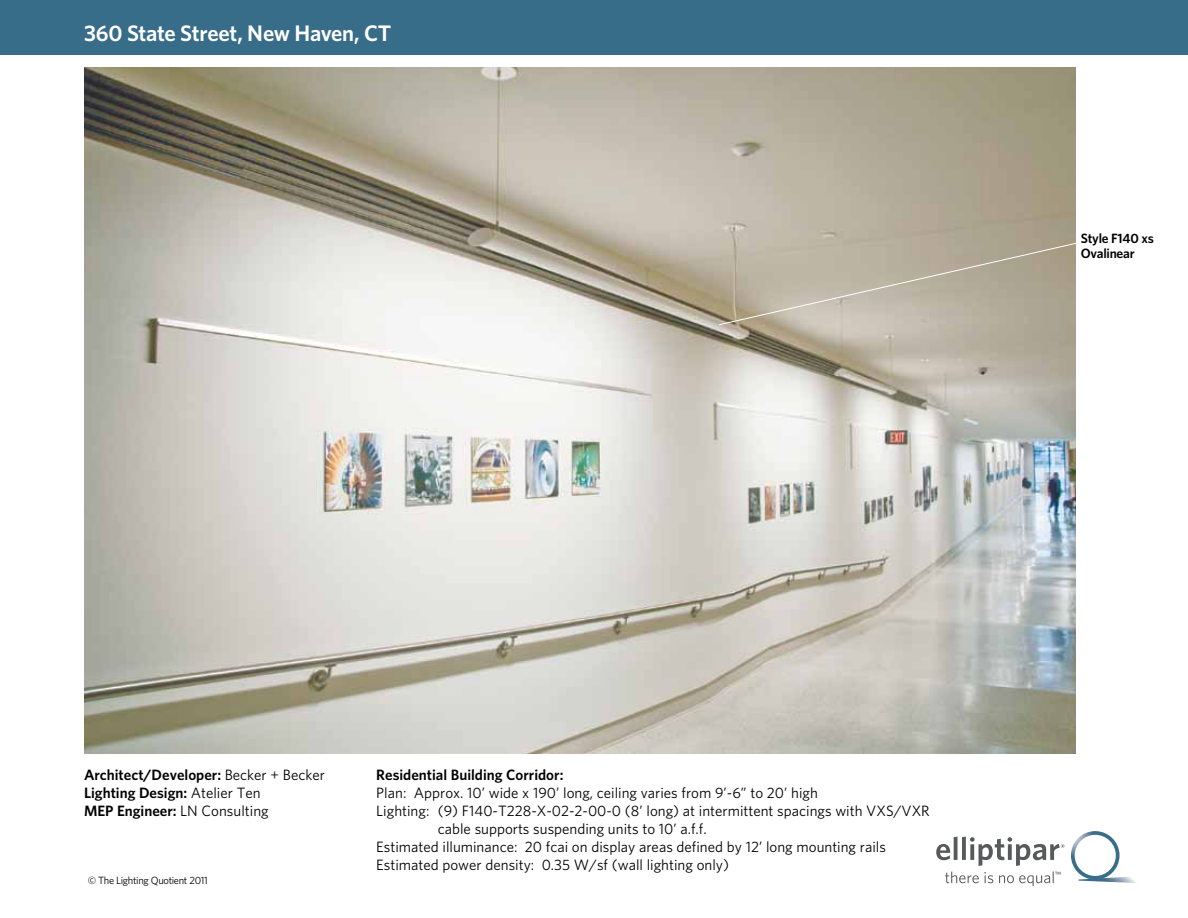
<style>
.page{position:relative;width:1188px;height:918px;background:#fff}
.page>*{position:absolute;margin:0;border:0;box-sizing:border-box;transform-origin:0 0}
.t1{font:600 22.5px "Whitney";letter-spacing:-.015em;color:#fff}
.t2{font:15px "Whitney";color:#000}
.t3{font:600 15px/18px "Whitney";color:#000}
.t4{font:600 13.5px/15px "Whitney";letter-spacing:-.02em;color:#000}
.t5{font:10.5px "Whitney";letter-spacing:-.03em;color:#000}
.s1{font-weight:400}
</style>
<div class="page">
<div style="left:0;top:0;width:1188px;height:54px;background:#386d8a"></div>
<img style="left:85px;top:67px;width:991px;height:686px">
<svg style="left:718px;top:242px;width:358px;height:84px;background:#b8b09f"></svg>
<svg style="left:1071px;top:831px;width:66px;height:52px"></svg>
<svg style="left:936px;top:837px;width:128px;height:49px"></svg>
<h1 class="t1" style="left:84px;top:18px;width:309px">360 State Street, New Haven, CT</h1>
<p class="t4" style="left:1081px;top:230px;width:74px">Style F140 xs<br>Ovalinear</p>
<p class="t3" style="left:84px;top:766px;width:242px">Architect/Developer: <span class="s1">Becker + Becker<br></span>Lighting Design: <span class="s1">Atelier Ten<br></span>MEP Engineer: <span class="s1">LN Consulting</span></p>
<p class="t5" style="left:88px;top:874px;width:122px">© The Lighting Quotient 2011</p>
<p class="t3" style="left:376px;top:766px;width:189px">Residential Building Corridor:</p>
<p class="t2" style="left:376px;top:783px;width:443px">Plan: Approx. 10’ wide x 190’ long, ceiling varies from 9’-6” to 20’ high</p>
<p class="t2" style="left:376px;top:801px;width:555px">Lighting: (9) F140-T228-X-02-2-00-0 (8’ long) at intermittent spacings with VXS/VXR</p>
<p class="t2" style="left:438px;top:819px;width:270px">cable supports suspending units to 10’ a.f.f.</p>
<p class="t2" style="left:376px;top:837px;width:511px">Estimated illuminance: 20 fcai on display areas defined by 12’ long mounting rails</p>
<p class="t2" style="left:376px;top:855px;width:354px">Estimated power density: 0.35 W/sf (wall lighting only)</p>
</div>
